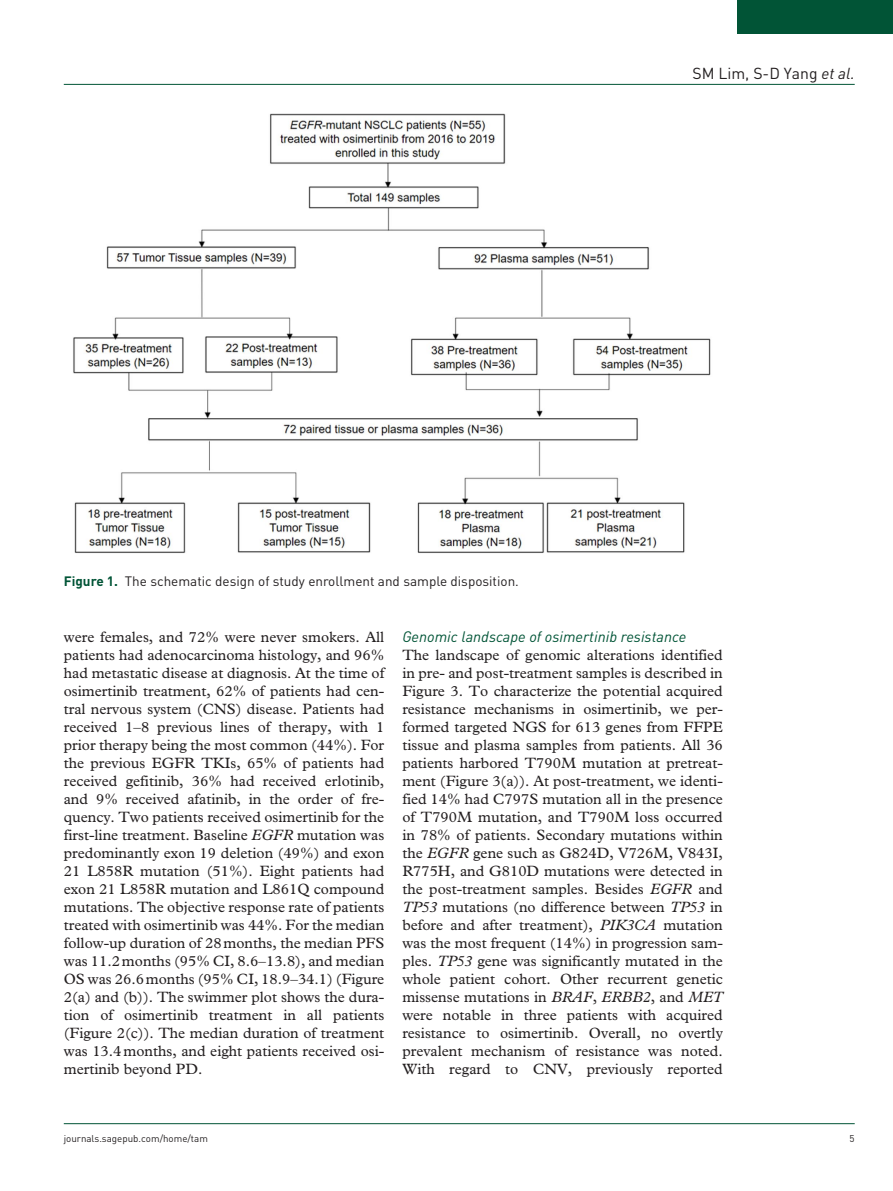
<style>
.page{position:relative;width:893px;height:1191px;background:#fff}
.page>*{position:absolute;margin:0;border:0;box-sizing:border-box;transform-origin:0 0}
.t1{font:15.75px "DIN";color:#231f20}
.t2{font:15px/18px "Plantin Std";color:#231f20;text-align:justify}
.t3{font:italic 15px "DIN";color:#015436}
.t4{font:13.5px "DIN";color:#231f20}
.t5{font:9.75px "DIN";color:#231f20}
.s1{font-style:italic}
.s2{font-weight:700;color:#015436}
</style>
<div class="page">
<hr style="left:64px;top:84px;width:791px;height:1px;background:#015436">
<hr style="left:64px;top:1123px;width:791px;height:1px;background:#015436">
<div style="left:738px;top:0;width:155px;height:34px;background:#015436"></div>
<img style="left:73px;top:113px;width:638px;height:440px">
<p class="t1" style="left:692px;top:63px;width:164px">SM Lim, S-D Yang <span class="s1">et al.</span></p>
<p class="t4" style="left:64px;top:572px;width:457px"><span class="s2">Figure 1.</span> The schematic design of study enrollment and sample disposition.</p>
<p class="t2" style="left:64px;top:628px;width:322px">were females, and 72% were never smokers. All patients had adenocarcinoma histology, and 96% had metastatic disease at diagnosis. At the time of osimertinib treatment, 62% of patients had cen&shy;tral nervous system (CNS) disease. Patients had received 1–8 previous lines of therapy, with 1 prior therapy being the most common (44%). For the previous EGFR TKIs, 65% of patients had received gefitinib, 36% had received erlotinib, and 9% received afatinib, in the order of fre&shy;quency. Two patients received osimertinib for the first-line treatment. Baseline <span class="s1">EGFR</span> mutation was predominantly exon 19 deletion (49%) and exon 21 L858R mutation (51%). Eight patients had exon 21 L858R mutation and L861Q compound mutations. The objective response rate of patients treated with osimertinib was 44%. For the median follow-up duration of 28months, the median PFS was 11.2months (95% CI, 8.6–13.8), and median OS was 26.6months (95% CI, 18.9–34.1) (Figure 2(a) and (b)). The swimmer plot shows the dura&shy;tion of osimertinib treatment in all patients (Figure 2(c)). The median duration of treatment was 13.4months, and eight patients received osi&shy;mertinib beyond PD.</p>
<p class="t3" style="left:402px;top:627px;width:286px">Genomic landscape of osimertinib resistance</p>
<p class="t2" style="left:402px;top:646px;width:322px">The landscape of genomic alterations identified in pre- and post-treatment samples is described in Figure 3. To characterize the potential acquired resistance mechanisms in osimertinib, we per&shy;formed targeted NGS for 613 genes from FFPE tissue and plasma samples from patients. All 36 patients harbored T790M mutation at pretreat&shy;ment (Figure 3(a)). At post-treatment, we identi&shy;fied 14% had C797S mutation all in the presence of T790M mutation, and T790M loss occurred in 78% of patients. Secondary mutations within the <span class="s1">EGFR</span> gene such as G824D, V726M, V843I, R775H, and G810D mutations were detected in the post-treatment samples. Besides <span class="s1">EGFR</span> and <span class="s1">TP53</span> mutations (no difference between <span class="s1">TP53</span> in before and after treatment), <span class="s1">PIK3CA</span> mutation was the most frequent (14%) in progression sam&shy;ples. <span class="s1">TP53</span> gene was significantly mutated in the whole patient cohort. Other recurrent genetic missense mutations in <span class="s1">BRAF</span>, <span class="s1">ERBB2</span>, and <span class="s1">MET </span>were notable in three patients with acquired resistance to osimertinib. Overall, no overtly prevalent mechanism of resistance was noted.<br>With regard to CNV, previously reported</p>
<p class="t5" style="left:64px;top:1132px;width:146px">journals.sagepub.com/home/tam</p>
<p class="t5" style="left:850px;top:1132px;width:7px">5</p>
</div>
